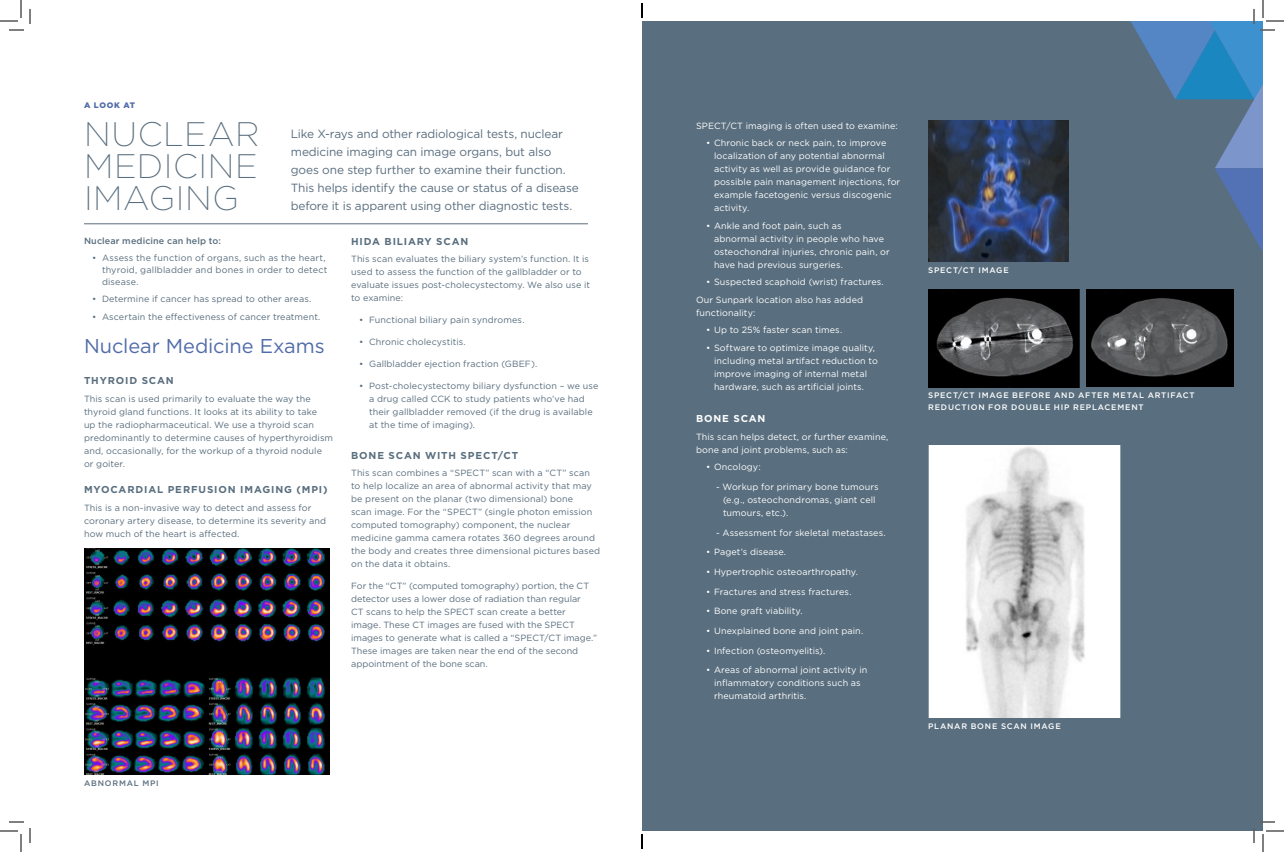
<style>
.page{position:relative;width:1284px;height:852px;background:#fff}
.page>*{position:absolute;margin:0;border:0;box-sizing:border-box;transform-origin:0 0}
.t1{font:200 34px/32px "Gotham";letter-spacing:.02em;color:#596e7e;text-align:justify}
.t2{font:20px "Gotham";letter-spacing:-.005em;color:#516ca9}
.t3{font:11.9px/18px "Gotham";letter-spacing:-.01em;color:#596e7e}
.Subheads{font:700 10px "Gotham";letter-spacing:.085em;color:#596e7e}
.Body{font:700 10px "Gotham";letter-spacing:.085em;color:#596e7e}
.Body_Text{font:700 10px "Gotham";letter-spacing:.085em;color:#596e7e}
.Body-2{font:700 10px "Gotham";letter-spacing:.085em;color:#fff}
.Body-3{font:9px/13px "Gotham";letter-spacing:.01em;color:#596e7e}
.Body-4{font:9px/13px "Gotham";letter-spacing:.01em;color:#fff}
.t4{font:500 9px "Gotham";letter-spacing:.015em;color:#596e7e}
.Pink_caps_header{font:500 8px/12px "Gotham";letter-spacing:.1em;color:#fff}
.Pink_caps_header-2{font:500 8px "Gotham";letter-spacing:.1em;color:#596e7e}
.Body_Text-2{font:900 8px "Gotham";letter-spacing:.085em;color:#516ca9}
</style>
<div class="page">
<img style="left:84px;top:548px;width:246px;height:226px">
<hr style="left:84px;top:224px;width:504px;height:1px;background:#596e7e">
<div style="left:642px;top:21px;width:621px;height:810px;background:#596e7e"></div>
<img style="left:928px;top:445px;width:192px;height:272px">
<img style="left:928px;top:120px;width:140px;height:142px">
<img style="left:928px;top:289px;width:151px;height:98px">
<img style="left:1086px;top:290px;width:147px;height:97px">
<svg style="left:0;top:0;width:31px;height:31px"></svg>
<svg style="left:0;top:821px;width:31px;height:31px"></svg>
<svg style="left:1130px;top:0;width:154px;height:252px"></svg>
<svg style="left:1253px;top:821px;width:31px;height:31px"></svg>
<svg style="left:641px;top:3px;width:2px;height:15px"></svg>
<svg style="left:641px;top:834px;width:2px;height:15px"></svg>
<p class="Body_Text-2" style="left:84px;top:100px;width:53px">A LOOK AT</p>
<p class="t1" style="left:84px;top:117px;width:177px">NUCLEAR MEDICINE IMAGING</p>
<p class="t3" style="left:291px;top:125px;width:289px">Like X-rays and other radiological tests, nuclear medicine imaging can image organs, but also goes one step further to examine their function.<br>This helps identify the cause or status of a disease before it is apparent using other diagnostic tests.</p>
<p class="t4" style="left:84px;top:235px;width:138px">Nuclear medicine can help to:</p>
<p class="Body-3" style="left:102px;top:251px;width:227px;line-height:12px;text-indent:-10px">• Assess the function of organs, such as the heart, thyroid, gallbladder and bones in order to detect disease.</p>
<p class="Body-3" style="left:92px;top:292px;width:221px">• Determine if cancer has spread to other areas.</p>
<p class="Body-3" style="left:92px;top:310px;width:230px">• Ascertain the effectiveness of cancer treatment.</p>
<p class="t2" style="left:84px;top:333px;width:242px">Nuclear Medicine Exams</p>
<p class="Subheads" style="left:84px;top:374px;width:91px">THYROID SCAN</p>
<p class="Body-3" style="left:84px;top:392px;width:251px">This scan is used primarily to evaluate the way the thyroid gland functions. It looks at its ability to take<br>up the radiopharmaceutical. We use a thyroid scan predominantly to determine causes of hyperthyroidism and, occasionally, for the workup of a thyroid nodule or goiter.</p>
<p class="Subheads" style="left:84px;top:483px;width:245px">MYOCARDIAL PERFUSION IMAGING (MPI)</p>
<p class="Body-3" style="left:84px;top:501px;width:244px">This is a non-invasive way to detect and assess for coronary artery disease, to determine its severity and how much of the heart is affected.</p>
<p class="Body_Text" style="left:351px;top:235px;width:119px">HIDA BILIARY SCAN</p>
<p class="Body-3" style="left:351px;top:253px;width:240px">This scan evaluates the biliary system’s function. It is used to assess the function of the gallbladder or to evaluate issues post-cholecystectomy. We also use it to examine:</p>
<p class="Body-3" style="left:359px;top:314px;width:167px">• Functional biliary pain syndromes.</p>
<p class="Body-3" style="left:359px;top:336px;width:108px">• Chronic cholecystitis.</p>
<p class="Body-3" style="left:359px;top:358px;width:180px">• Gallbladder ejection fraction (GBEF).</p>
<p class="Body-3" style="left:369px;top:380px;width:231px;text-indent:-10px">• Post-cholecystectomy biliary dysfunction – we use a drug called CCK to study patients who’ve had their gallbladder removed (if the drug is available at the time of imaging).</p>
<p class="Body" style="left:351px;top:449px;width:169px">BONE SCAN WITH SPECT/CT</p>
<p class="Body-3" style="left:351px;top:467px;width:251px">This scan combines a “SPECT” scan with a “CT” scan to help localize an area of abnormal activity that may be present on the planar (two dimensional) bone<br>scan image. For the “SPECT” (single photon emission computed tomography) component, the nuclear medicine gamma camera rotates 360 degrees around the body and creates three dimensional pictures based on the data it obtains.</p>
<p class="Body-3" style="left:351px;top:580px;width:248px">For the “CT” (computed tomography) portion, the CT detector uses a lower dose of radiation than regular<br>CT scans to help the SPECT scan create a better image. These CT images are fused with the SPECT images to generate what is called a “SPECT/CT image.” These images are taken near the end of the second appointment of the bone scan.</p>
<p class="Pink_caps_header-2" style="left:84px;top:778px;width:76px">ABNORMAL MPI</p>
<p class="Body-4" style="left:696px;top:119px;width:203px">SPECT/CT imaging is often used to examine:</p>
<p class="Body-4" style="left:714px;top:136px;width:188px;text-indent:-8px">• Chronic back or neck pain, to improve localization of any potential abnormal activity as well as provide guidance for possible pain management injections, for example facetogenic versus discogenic activity.</p>
<p class="Body-4" style="left:714px;top:219px;width:177px;text-indent:-8px">• Ankle and foot pain, such as<br>abnormal activity in people who have osteochondral injuries, chronic pain, or have had previous surgeries.</p>
<p class="Body-4" style="left:706px;top:275px;width:179px">• Suspected scaphoid (wrist) fractures.</p>
<p class="Body-4" style="left:696px;top:293px;width:169px">Our Sunpark location also has added functionality:</p>
<p class="Body-4" style="left:706px;top:323px;width:138px">• Up to 25% faster scan times.</p>
<p class="Body-4" style="left:714px;top:341px;width:165px;text-indent:-8px">• Software to optimize image quality, including metal artifact reduction to improve imaging of internal metal hardware, such as artificial joints.</p>
<p class="Body-2" style="left:696px;top:412px;width:71px">BONE SCAN</p>
<p class="Body-4" style="left:696px;top:430px;width:194px">This scan helps detect, or further examine, bone and joint problems, such as:</p>
<p class="Body-4" style="left:706px;top:460px;width:56px">• Oncology:</p>
<p class="Body-4" style="left:723px;top:480px;width:157px;text-indent:-7px">- Workup for primary bone tumours (e.g., osteochondromas, giant cell tumours, etc.).</p>
<p class="Body-4" style="left:716px;top:526px;width:171px">- Assessment for skeletal metastases.</p>
<p class="Body-4" style="left:706px;top:545px;width:82px">• Paget’s disease.</p>
<p class="Body-4" style="left:706px;top:565px;width:153px">• Hypertrophic osteoarthropathy.</p>
<p class="Body-4" style="left:706px;top:585px;width:147px">• Fractures and stress fractures.</p>
<p class="Body-4" style="left:706px;top:604px;width:98px">• Bone graft viability.</p>
<p class="Body-4" style="left:706px;top:624px;width:159px">• Unexplained bone and joint pain.</p>
<p class="Body-4" style="left:706px;top:644px;width:121px">• Infection (osteomyelitis).</p>
<p class="Body-4" style="left:714px;top:663px;width:155px;text-indent:-8px">• Areas of abnormal joint activity in inflammatory conditions such as rheumatoid arthritis.</p>
<p class="Pink_caps_header" style="left:928px;top:264px;width:82px">SPECT/CT IMAGE</p>
<p class="Pink_caps_header" style="left:928px;top:389px;width:268px">SPECT/CT IMAGE BEFORE AND AFTER METAL ARTIFACT<br>REDUCTION FOR DOUBLE HIP REPLACEMENT</p>
<p class="Pink_caps_header" style="left:928px;top:720px;width:134px">PLANAR BONE SCAN IMAGE</p>
</div>
